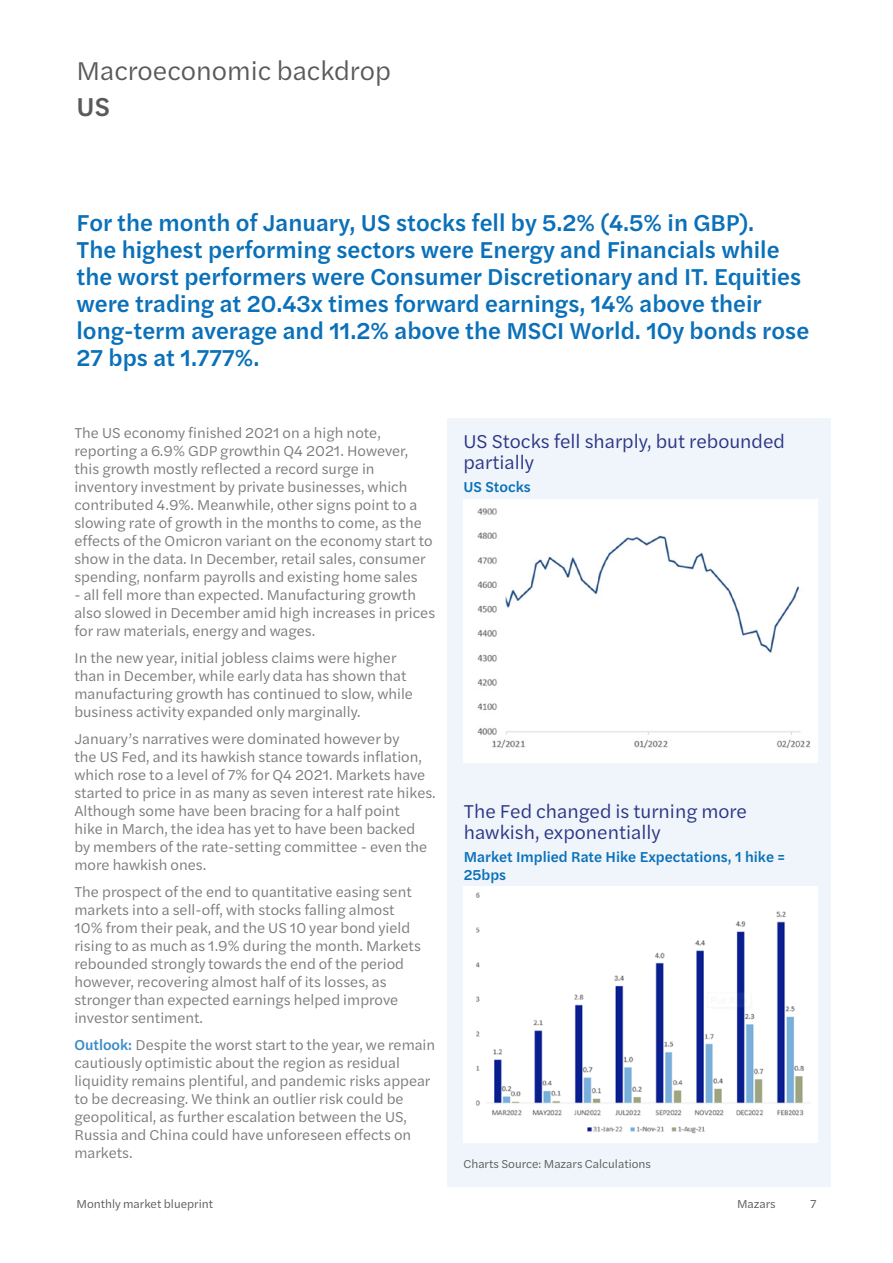
<style>
.page{position:relative;width:893px;height:1263px;background:#fff}
.page>*{position:absolute;margin:0;border:0;box-sizing:border-box;transform-origin:0 0}
.t1{font:27px "Halyard Text";color:#5a5a5a}
.t2{font:500 27px "Halyard Text";color:#5a5a5a}
.t3{font:500 24px/27px "Halyard Text";color:#0970b9}
.t4{font:19.5px/21px "Halyard Text";color:#2a3485}
.t5{font:15px/18px "Halyard Text";color:#5a5a5a}
.t6{font:500 15px/18px "Halyard Text";color:#0970b9}
.t7{font:12px "Halyard Text";color:#5a5a5a}
.s1{font-weight:500;color:#0970b9}
</style>
<div class="page">
<div style="left:448px;top:418px;width:383px;height:768px;background:#eff5fa"></div>
<div style="left:463px;top:887px;width:354px;height:256px;background:#fff"></div>
<img style="left:475px;top:892px;width:330px;height:242px">
<div style="left:463px;top:499px;width:354px;height:264px;background:#fff"></div>
<img style="left:477px;top:508px;width:334px;height:241px">
<h1 class="t1" style="left:77px;top:51px;width:316px">Macroeconomic backdrop</h1>
<h1 class="t2" style="left:77px;top:87px;width:35px">US</h1>
<p class="t3" style="left:77px;top:208px;width:734px">For the month of January, US stocks fell by 5.2% (4.5% in GBP).<br>The highest performing sectors were Energy and Financials while the worst performers were Consumer Discretionary and IT. Equities were trading at 20.43x times forward earnings, 14% above their long-term average and 11.2% above the MSCI World. 10y bonds rose 27 bps at 1.777%.</p>
<p class="t5" style="left:74px;top:423px;width:360px">The US economy finished 2021 on a high note, reporting a 6.9% GDP growthin Q4 2021. However, this growth mostly reflected a record surge in inventory investment by private businesses, which contributed 4.9%. Meanwhile, other signs point to a slowing rate of growth in the months to come, as the effects of the Omicron variant on the economy start to show in the data. In December, retail sales, consumer spending, nonfarm payrolls and existing home sales</p>
<p class="t5" style="left:74px;top:585px;width:362px">- all fell more than expected. Manufacturing growth also slowed in December amid high increases in prices for raw materials, energy and wages.</p>
<p class="t5" style="left:74px;top:648px;width:340px">In the new year, initial jobless claims were higher than in December, while early data has shown that manufacturing growth has continued to slow, while business activity expanded only marginally.</p>
<p class="t5" style="left:74px;top:729px;width:363px">January’s narratives were dominated however by<br>the US Fed, and its hawkish stance towards inflation, which rose to a level of 7% for Q4 2021. Markets have started to price in as many as seven interest rate hikes.<br>Although some have been bracing for a half point<br>hike in March, the idea has yet to have been backed<br>by members of the rate-setting committee - even the more hawkish ones.</p>
<p class="t5" style="left:74px;top:882px;width:348px">The prospect of the end to quantitative easing sent markets into a sell-off, with stocks falling almost 10% from their peak, and the US 10 year bond yield rising to as much as 1.9% during the month. Markets rebounded strongly towards the end of the period however, recovering almost half of its losses, as stronger than expected earnings helped improve investor sentiment.</p>
<p class="t5" style="left:74px;top:1035px;width:362px"><span class="s1">Outlook:</span> Despite the worst start to the year, we remain cautiously optimistic about the region as residual liquidity remains plentiful, and pandemic risks appear to be decreasing. We think an outlier risk could be geopolitical, as further escalation between the US, Russia and China could have unforeseen effects on markets.</p>
<h3 class="t4" style="left:463px;top:430px;width:323px">US Stocks fell sharply, but rebounded partially</h3>
<p class="t6" style="left:463px;top:477px;width:69px">US Stocks</p>
<h3 class="t4" style="left:464px;top:800px;width:285px">The Fed changed is turning more hawkish, exponentially</h3>
<p class="t6" style="left:464px;top:847px;width:323px">Market Implied Rate Hike Expectations, 1 hike =<br>25bps</p>
<p class="t7" style="left:463px;top:1156px;width:189px">Charts Source: Mazars Calculations</p>
<p class="t7" style="left:77px;top:1195px;width:138px">Monthly market blueprint</p>
<p class="t7" style="left:737px;top:1195px;width:40px">Mazars</p>
<p class="t7" style="left:810px;top:1195px;width:8px">7</p>
</div>
